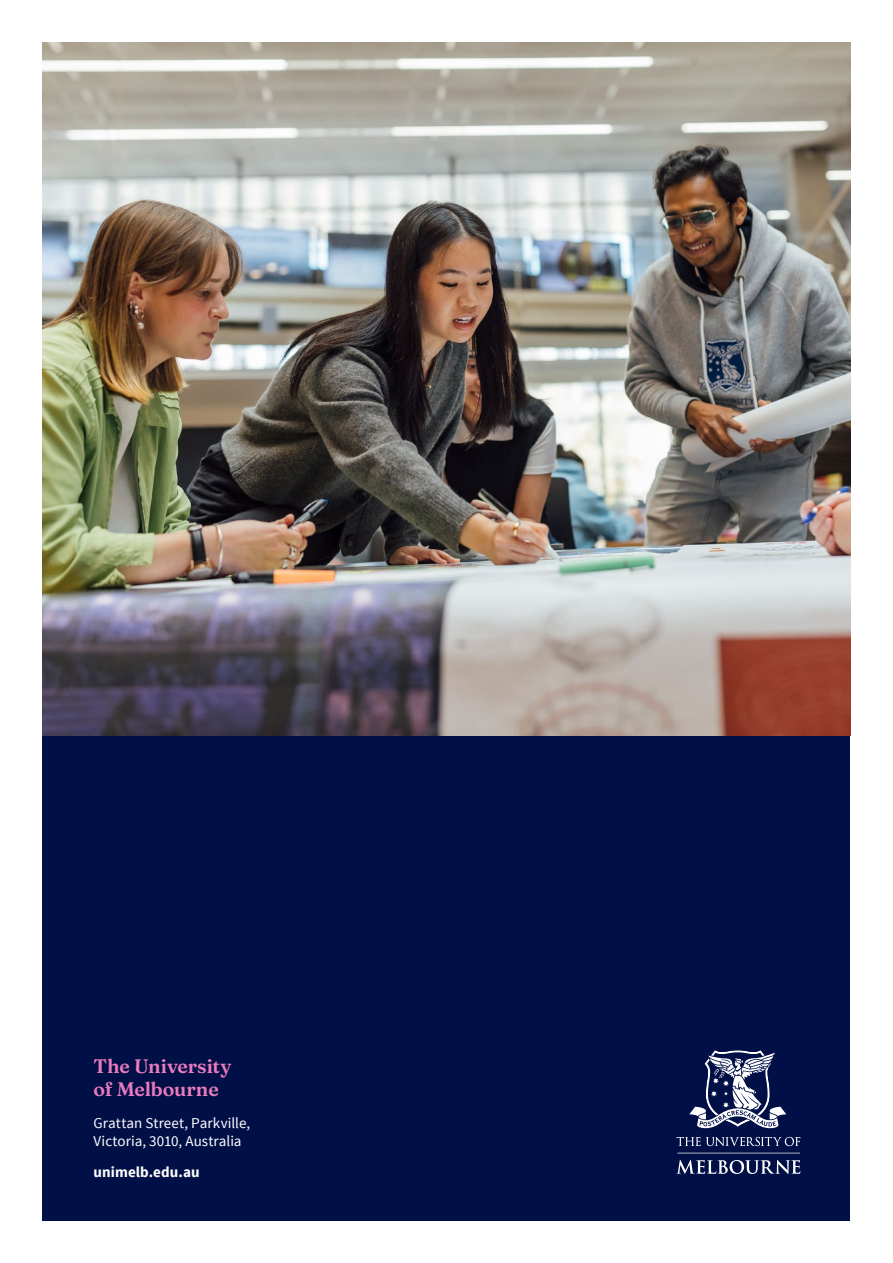
<style>
.page{position:relative;width:893px;height:1263px;background:#fff}
.page>*{position:absolute;margin:0;border:0;box-sizing:border-box;transform-origin:0 0}
.t1{font:900 19.5px/22.2px "Fraunces 9 pt";letter-spacing:-.01em;color:#eb7bbe}
.t2{font:15px/18px "Source Sans Pro";letter-spacing:.005em;color:#fff}
.t3{font:700 15px "Source Sans Pro";letter-spacing:.005em;color:#fff}
</style>
<div class="page">
<div style="left:43px;top:736px;width:807px;height:484px;background:#000f46"></div>
<svg style="left:689px;top:1050px;width:98px;height:79px"></svg>
<svg style="left:676px;top:1137px;width:124px;height:37px"></svg>
<img style="left:43px;top:43px;width:807px;height:693px">
<h1 class="t1" style="left:94px;top:1054px;width:140px">The University of Melbourne</h1>
<p class="t2" style="left:94px;top:1114px;width:158px">Grattan Street, Parkville,<br>Victoria, 3010, Australia</p>
<p class="t3" style="left:94px;top:1162px;width:108px">unimelb.edu.au</p>
</div>
